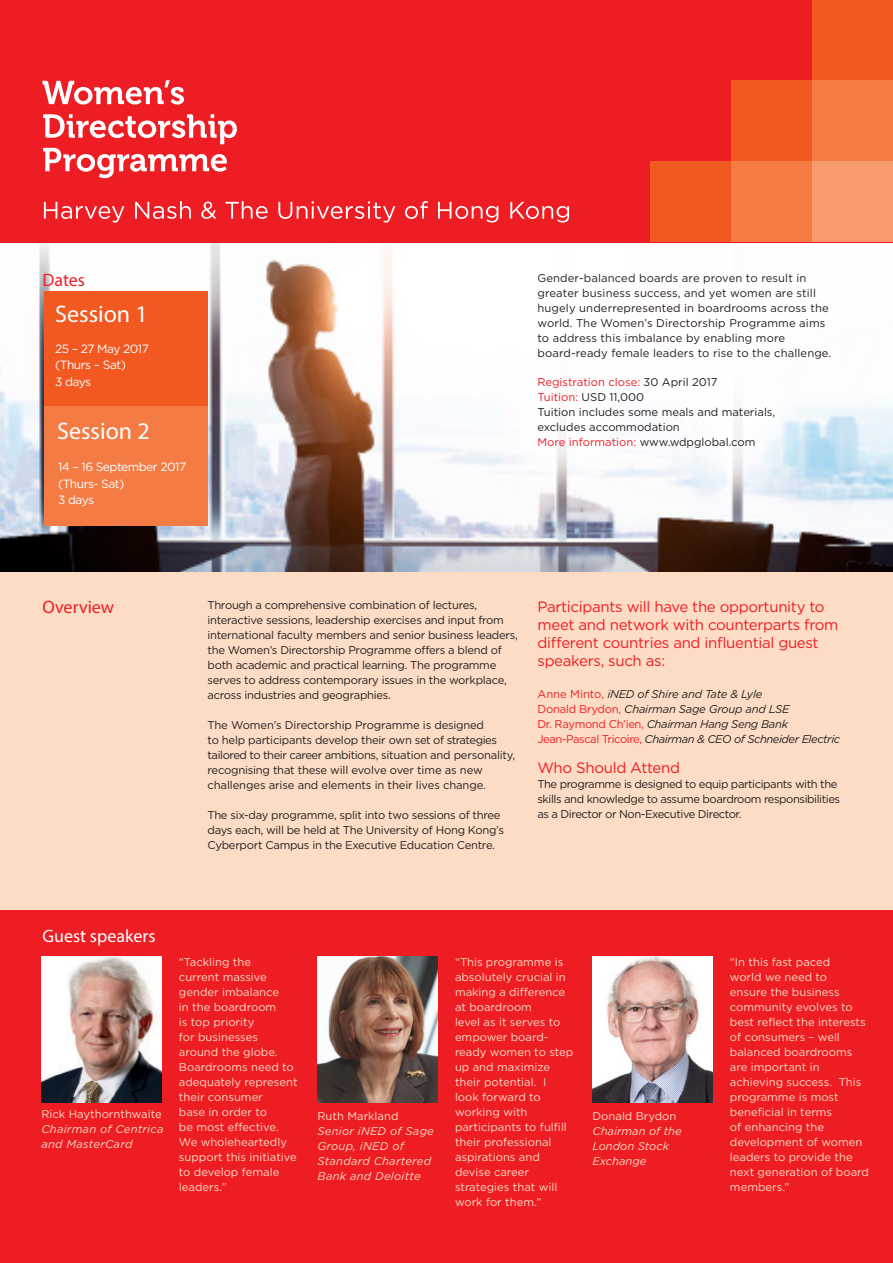
<style>
.page{position:relative;width:893px;height:1263px;background:#fff}
.page>*{position:absolute;margin:0;border:0;box-sizing:border-box;transform-origin:0 0}
.t1{font:24px "Myriad Pro";color:#fff}
.t2{font:18px "Myriad Pro";color:#ee1d23}
.t3{font:18px "Myriad Pro";color:#fff}
.Participants_Copy{font:15px/18px "Gotham";letter-spacing:-.02em;color:#ee1d23}
.Sessions_Date_Italic{font:12px/16.5px "Gotham";letter-spacing:-.04em;color:#fff}
.Overview_Bodycopy{font:11.25px/15px "Gotham";letter-spacing:-.025em;color:#231f20}
.t4{font:11.25px/15px "Gotham";color:#fddcc5}
.Information{font:11.25px/15px "Gotham";letter-spacing:.005em;color:#231f20}
.Participants_People{font:italic 11.25px "Gotham";letter-spacing:-.03em;color:#231f20}
.t5{font:italic 11.25px/15px "Gotham";letter-spacing:.02em;color:#fddcc5}
.t6{font:italic 11.25px/15px "Gotham";color:#fddcc5}
.s1{color:#ee1d23}
.s2{font-style:normal;color:#ee1d23}
.s3{font-style:normal}
</style>
<div class="page">
<img style="left:0;top:242px;width:893px;height:330px">
<div style="left:0;top:572px;width:893px;height:455px;background:#fddcc5"></div>
<div style="left:0;top:0;width:893px;height:242px;background:#ee1d23"></div>
<div style="left:812px;top:0;width:81px;height:80px;background:#f15921"></div>
<div style="left:812px;top:80px;width:81px;height:81px;background:#f47b44"></div>
<div style="left:812px;top:161px;width:81px;height:81px;background:#f79a6c"></div>
<div style="left:731px;top:80px;width:81px;height:81px;background:#f15921"></div>
<div style="left:731px;top:161px;width:81px;height:81px;background:#f47b44"></div>
<div style="left:650px;top:161px;width:81px;height:81px;background:#f15921"></div>
<div style="left:0;top:911px;width:893px;height:352px;background:#ee1d23"></div>
<svg style="left:43px;top:80px;width:141px;height:25px"></svg>
<svg style="left:43px;top:114px;width:194px;height:64px"></svg>
<svg style="left:44px;top:202px;width:80px;height:21px"></svg>
<svg style="left:135px;top:201px;width:56px;height:18px"></svg>
<svg style="left:201px;top:202px;width:15px;height:17px"></svg>
<svg style="left:226px;top:201px;width:42px;height:18px"></svg>
<svg style="left:278px;top:201px;width:117px;height:22px"></svg>
<svg style="left:405px;top:201px;width:23px;height:18px"></svg>
<svg style="left:438px;top:202px;width:60px;height:21px"></svg>
<svg style="left:510px;top:202px;width:59px;height:21px"></svg>
<div style="left:44px;top:291px;width:163px;height:115px;background:#f15921"></div>
<div style="left:44px;top:406px;width:163px;height:119px;background:#f47b44"></div>
<img style="left:592px;top:957px;width:121px;height:145px">
<img style="left:317px;top:957px;width:121px;height:145px">
<img style="left:41px;top:957px;width:121px;height:145px">
<p class="t2" style="left:43px;top:269px;width:44px">Dates</p>
<p class="t1" style="left:55px;top:299px;width:94px">Session 1</p>
<p class="Sessions_Date_Italic" style="left:55px;top:340px;width:95px">25 – 27 May 2017 (Thurs – Sat)</p>
<p class="Sessions_Date_Italic" style="left:55px;top:373px;width:38px">3 days</p>
<p class="t1" style="left:57px;top:416px;width:94px">Session 2</p>
<p class="Sessions_Date_Italic" style="left:58px;top:458px;width:130px">14 – 16 September 2017 (Thurs- Sat)</p>
<p class="Sessions_Date_Italic" style="left:58px;top:491px;width:38px">3 days</p>
<p class="Information" style="left:537px;top:270px;width:295px">Gender-balanced boards are proven to result in greater business success, and yet women are still hugely underrepresented in boardrooms across the world. The Women’s Directorship Programme aims to address this imbalance by enabling more board-ready female leaders to rise to the challenge.</p>
<p class="Information" style="left:537px;top:374px;width:239px"><span class="s1">Registration close:</span> 30 April 2017<br><span class="s1">Tuition:</span> USD 11,000<br>Tuition includes some meals and materials, excludes accommodation<br><span class="s1">More information:</span> www.wdpglobal.com</p>
<p class="t2" style="left:43px;top:596px;width:73px">Overview</p>
<p class="t3" style="left:43px;top:924px;width:115px">Guest speakers</p>
<p class="Overview_Bodycopy" style="left:207px;top:597px;width:312px">Through a comprehensive combination of lectures, interactive sessions, leadership exercises and input from international faculty members and senior business leaders, the Women’s Directorship Programme offers a blend of both academic and practical learning. The programme serves to address contemporary issues in the workplace, across industries and geographies.</p>
<p class="Overview_Bodycopy" style="left:207px;top:717px;width:309px">The Women’s Directorship Programme is designed<br>to help participants develop their own set of strategies tailored to their career ambitions, situation and personality, recognising that these will evolve over time as new challenges arise and elements in their lives change.</p>
<p class="Overview_Bodycopy" style="left:207px;top:807px;width:298px">The six-day programme, split into two sessions of three days each, will be held at The University of Hong Kong’s<br>Cyberport Campus in the Executive Education Centre.</p>
<p class="Participants_Copy" style="left:537px;top:597px;width:303px">Participants will have the opportunity to meet and network with counterparts from different countries and influential guest speakers, such as:</p>
<p class="Participants_People" style="left:537px;top:686px;width:227px"><span class="s2">Anne Minto,</span> iNED of Shire and Tate &amp; Lyle</p>
<p class="Participants_People" style="left:537px;top:701px;width:254px"><span class="s2">Donald Brydon,</span> Chairman Sage Group and LSE</p>
<p class="Participants_People" style="left:537px;top:716px;width:252px"><span class="s2">Dr. Raymond Ch’ien,</span> Chairman Hang Seng Bank</p>
<p class="Participants_People" style="left:537px;top:731px;width:304px"><span class="s2">Jean-Pascal Tricoire,</span> Chairman &amp; CEO of Schneider Electric</p>
<p class="Participants_Copy" style="left:537px;top:758px;width:144px">Who Should Attend</p>
<p class="Overview_Bodycopy" style="left:537px;top:776px;width:304px">The programme is designed to equip participants with the skills and knowledge to assume boardroom responsibilities as a Director or Non-Executive Director.</p>
<p class="t5" style="left:41px;top:1107px;width:124px"><span class="s3">Rick Haythornthwaite<br></span>Chairman of Centrica and MasterCard</p>
<p class="t4" style="left:179px;top:954px;width:120px">“Tackling the<br>current massive gender imbalance<br>in the boardroom<br>is top priority<br>for businesses around the globe.<br>Boardrooms need to adequately represent their consumer<br>base in order to<br>be most effective.<br>We wholeheartedly support this initiative to develop female leaders.”</p>
<p class="t4" style="left:317px;top:1108px;width:83px">Ruth Markland</p>
<p class="t5" style="left:317px;top:1123px;width:118px">Senior iNED of Sage<br>Group, iNED of<br>Standard Chartered<br>Bank and Deloitte</p>
<p class="t4" style="left:455px;top:954px;width:120px">“This programme is absolutely crucial in making a difference at boardroom<br>level as it serves to empower board&shy;ready women to step up and maximize their potential. I<br>look forward to working with participants to fulfill their professional aspirations and devise career strategies that will work for them.”</p>
<p class="t6" style="left:592px;top:1108px;width:91px"><span class="s3">Donald Brydon<br></span>Chairman of the<br>London Stock<br>Exchange</p>
<p class="t4" style="left:730px;top:954px;width:140px">“In this fast paced<br>world we need to<br>ensure the business community evolves to best reflect the interests of consumers – well balanced boardrooms are important in achieving success. This programme is most beneficial in terms<br>of enhancing the development of women leaders to provide the next generation of board members.”</p>
</div>
